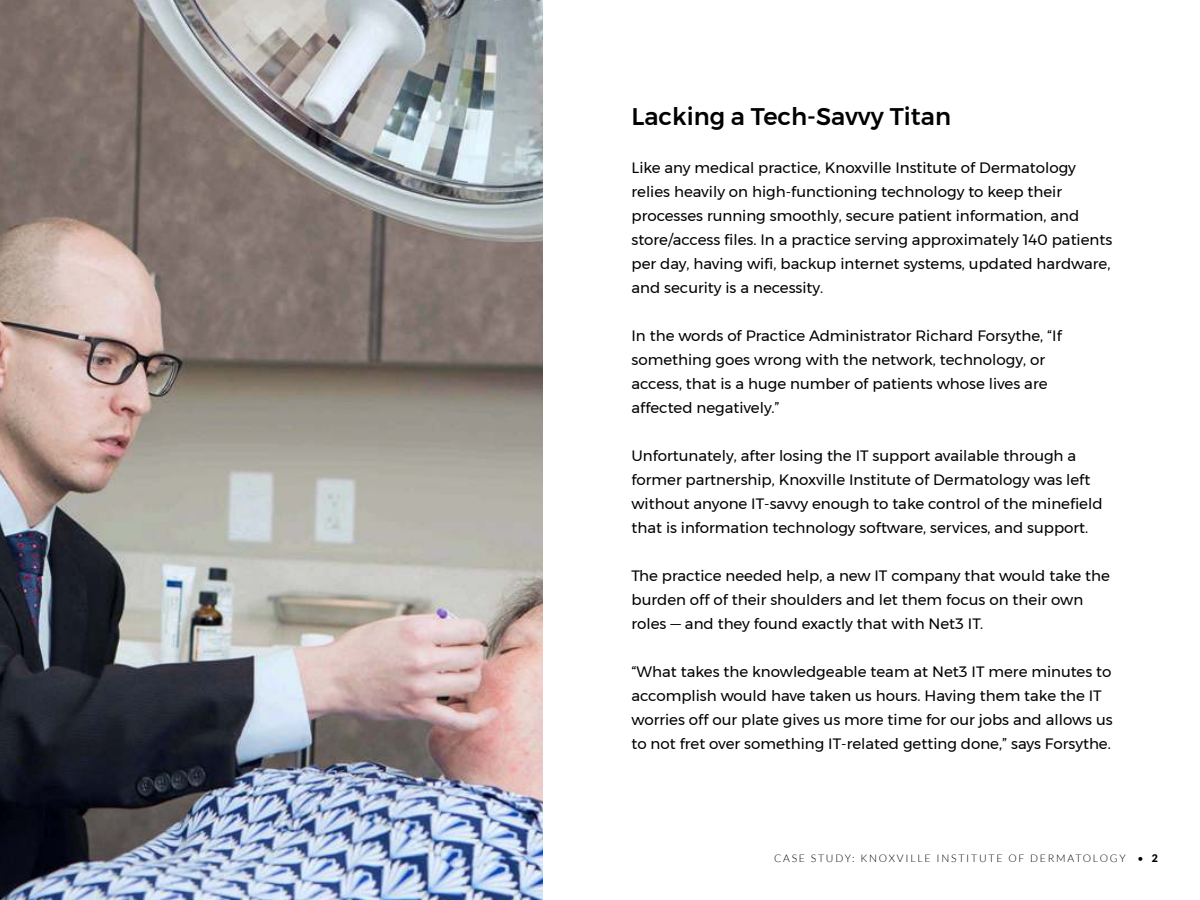
<style>
.page{position:relative;width:1200px;height:900px;background:#fff}
.page>*{position:absolute;margin:0;border:0;box-sizing:border-box;transform-origin:0 0}
.t1{font:500 24px "Montserrat";color:#000}
.t2{font:15px/24px "Montserrat";color:#000}
.t3{font:300 10.5px "Lato";letter-spacing:.17em;color:#000}
.s1{font-weight:400}
.s2{font-weight:900}
</style>
<div class="page">
<img style="left:0;top:0;width:542px;height:900px">
<h1 class="t1" style="left:632px;top:107px;width:321px">Lacking a Tech-Savvy Titan</h1>
<p class="t2" style="left:632px;top:157px;width:482px">Like any medical practice, Knoxville Institute of Dermatology relies heavily on high-functioning technology to keep their processes running smoothly, secure patient information, and store/access files. In a practice serving approximately 140 patients per day, having wifi, backup internet systems, updated hardware, and security is a necessity.</p>
<p class="t2" style="left:632px;top:325px;width:432px">In the words of Practice Administrator Richard Forsythe, “If something goes wrong with the network, technology, or access, that is a huge number of patients whose lives are affected negatively.”</p>
<p class="t2" style="left:632px;top:445px;width:473px">Unfortunately, after losing the IT support available through a former partnership, Knoxville Institute of Dermatology was left without anyone IT-savvy enough to take control of the minefield that is information technology software, services, and support.</p>
<p class="t2" style="left:632px;top:565px;width:480px">The practice needed help, a new IT company that would take the burden off of their shoulders and let them focus on their own roles — and they found exactly that with Net3 IT.</p>
<p class="t2" style="left:632px;top:661px;width:483px">“What takes the knowledgeable team at Net3 IT mere minutes to accomplish would have taken us hours. Having them take the IT worries off our plate gives us more time for our jobs and allows us to not fret over something IT-related getting done,” says Forsythe.</p>
<p class="t3" style="left:774px;top:852px;width:385px">CASE STUDY: KNOXVILLE INSTITUTE OF DERMATOLOGY <span class="s1">•</span> <span class="s2">2</span></p>
</div>
